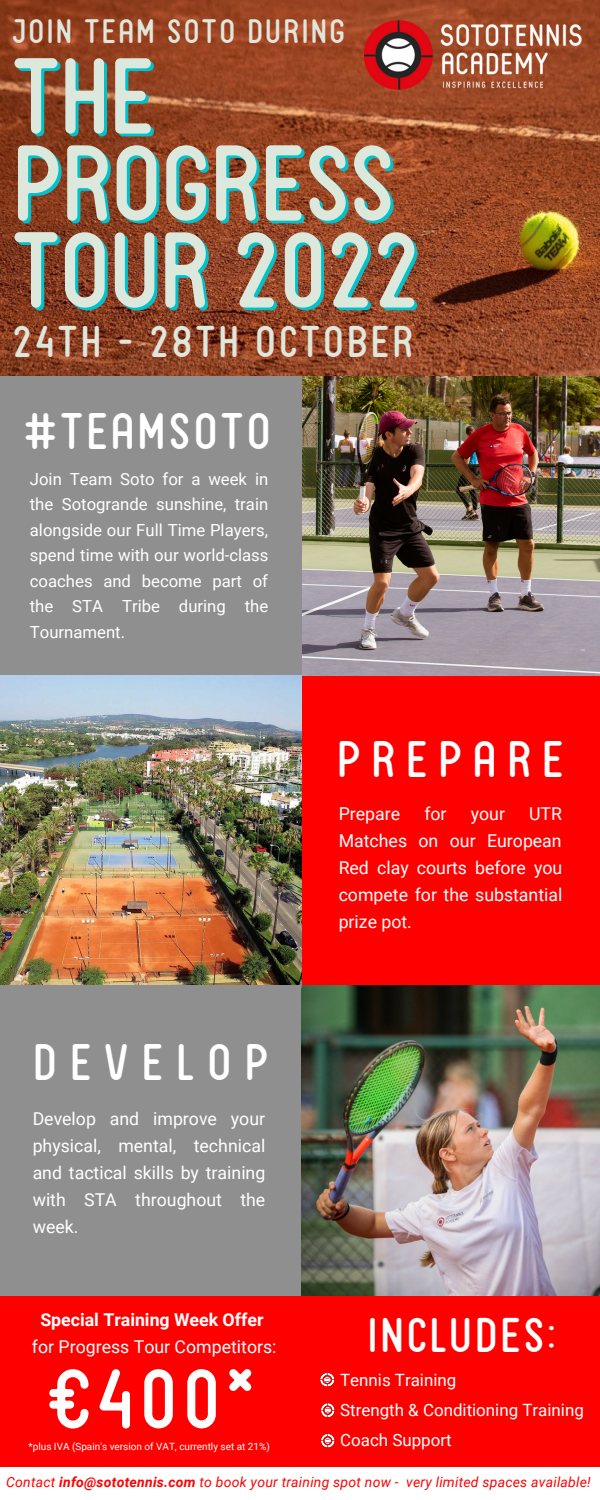
<style>
.page{position:relative;width:600px;height:1500px;background:#fff}
.page>*{position:absolute;margin:0;border:0;box-sizing:border-box;transform-origin:0 0}
.t1{font:103px/87px "FV Almelo";color:#dce8dc}
.t2{font:103px "FV Almelo";color:#00c2cb}
.t3{font:81px "FV Almelo";color:#fff}
.t4{font:49px "FV Almelo";letter-spacing:.07em;color:#fff}
.t5{font:49px "FV Almelo";letter-spacing:.225em;color:#fff}
.t6{font:49px "FV Almelo";letter-spacing:.28em;color:#fff}
.t7{font:46.5px "FV Almelo";letter-spacing:.07em;color:#fff}
.t8{font:42.4px "FV Almelo";letter-spacing:.08em;color:#dce8dc}
.t9{font:32.4px "FV Almelo";letter-spacing:.08em;color:#dce8dc}
.t10{font:17.7px/27px "Roboto";color:#fff;text-align:justify}
.t11{font:700 17.7px "Roboto";color:#fff}
.t12{font:16.9px/30px "Roboto";color:#fff}
.t13{font:16.7px/25.5px "Roboto";color:#fff;text-align:justify}
.t14{font:italic 14px "Roboto";letter-spacing:.015em;color:#f00}
.t15{font:10px "Roboto";color:#fff}
.s1{font-weight:700}
</style>
<div class="page">
<div style="left:298px;top:664px;width:302px;height:334px;background:#f00"></div>
<img style="left:301px;top:376px;width:299px;height:299px">
<div style="left:0;top:366px;width:301px;height:326px;background:#8f8f8f"></div>
<img style="left:301px;top:986px;width:299px;height:311px">
<img style="left:0;top:675px;width:301px;height:311px">
<div style="left:0;top:986px;width:301px;height:319px;background:#8f8f8f"></div>
<div style="left:0;top:1297px;width:600px;height:170px;background:#f00"></div>
<img style="left:0;top:0;width:600px;height:376px">
<img style="left:361px;top:16px;width:222px;height:76px">
<img style="left:320px;top:1373px;width:14px;height:14px">
<img style="left:321px;top:1403px;width:14px;height:14px">
<img style="left:321px;top:1434px;width:14px;height:13px">
<h3 class="t9" style="left:12px;top:18px;width:334px">JOIN TEAM SOTO DURING</h3>
<h1 class="t2" style="left:15px;top:59px;width:143px">THE</h1>
<h1 class="t1" style="left:12px;top:151px;width:409px">PROGRESS<br>TOUR 2022</h1>
<h3 class="t8" style="left:12px;top:325px;width:402px">24TH - 28TH OCTOBER</h3>
<h3 class="t4" style="left:23px;top:412px;width:249px">#TEAMSOTO</h3>
<p class="t13" style="left:30px;top:466px;width:240px">Join Team Soto for a week in the Sotogrande sunshine, train alongside our Full Time Players, spend time with our world-class coaches and become part of the STA Tribe during the Tournament.</p>
<h3 class="t6" style="left:33px;top:1043px;width:236px">DEVELOP</h3>
<p class="t10" style="left:33px;top:1106px;width:234px">Develop and improve your physical, mental, technical and tactical skills by training with STA throughout the week.</p>
<p class="t11" style="left:40px;top:1309px;width:225px">Special Training Week Offer</p>
<p class="t10" style="left:32px;top:1333px;width:246px">for Progress Tour Competitors:</p>
<h2 class="t3" style="left:47px;top:1368px;width:209px">€400*</h2>
<p class="t15" style="left:29px;top:1441px;width:243px">*plus IVA (Spain's version of VAT, currently set at 21%)</p>
<h3 class="t5" style="left:337px;top:740px;width:228px">PREPARE</h3>
<p class="t10" style="left:339px;top:800px;width:63px">Prepare</p>
<p class="t10" style="left:424px;top:800px;width:24px">for</p>
<p class="t10" style="left:471px;top:800px;width:36px">your</p>
<p class="t10" style="left:339px;top:800px;width:225px;text-indent:190px">UTR Matches on our European Red clay courts before you compete for the substantial prize pot.</p>
<h3 class="t7" style="left:368px;top:1317px;width:190px">INCLUDES:</h3>
<p class="t12" style="left:340px;top:1365px;width:245px">Tennis Training<br>Strength &amp; Conditioning Training</p>
<p class="t12" style="left:340px;top:1425px;width:113px">Coach Support</p>
<p class="t14" style="left:6px;top:1474px;width:586px">Contact <span class="s1">info@sototennis.com</span> to book your training spot now - very limited spaces available!</p>
</div>
